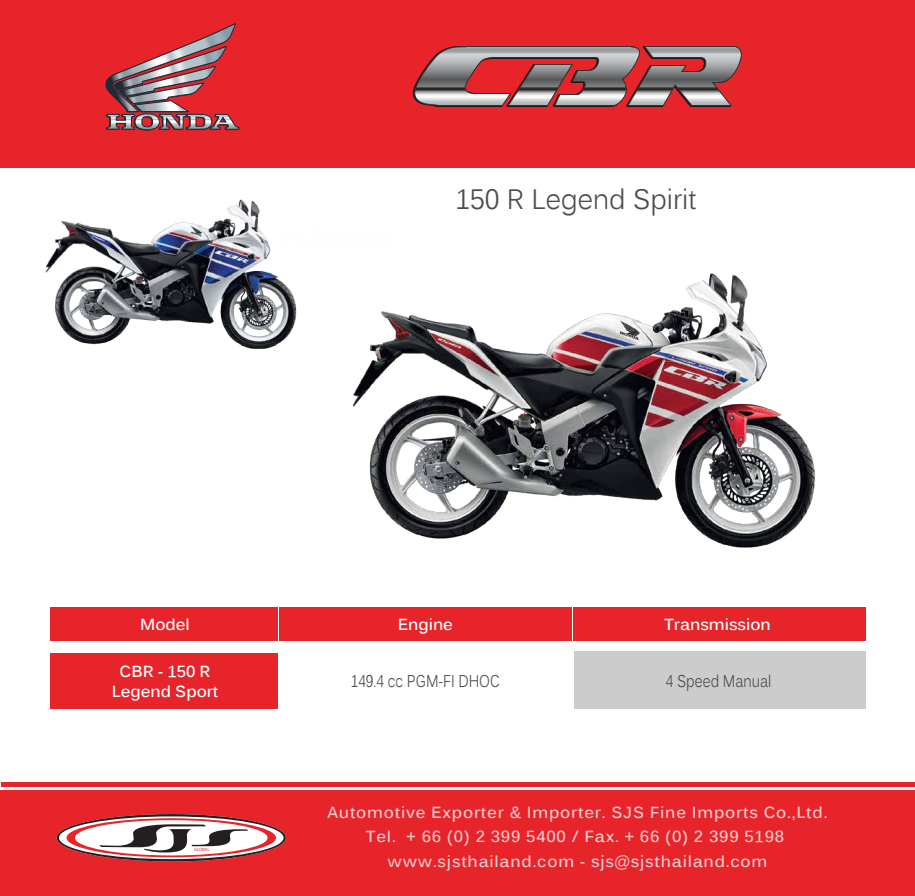
<style>
.page{position:relative;width:915px;height:896px;background:#fff}
.page>*{position:absolute;margin:0;border:0;box-sizing:border-box;transform-origin:0 0}
.t1{font:28px "Kalinga";color:#4d4d4d;scale:.94 1}
.t2{font:17px "Kalinga";color:#4d4d4d;scale:.8 1}
.t3{font:700 16px/24.4px "Kalinga";letter-spacing:.05em;color:#f2f2f2;text-align:center}
.t4{font:700 16px/19.2px "Kalinga";color:#fff;text-align:center}
.t5{font:4.6px "Myriad Pro";color:#e8242b}
</style>
<div class="page">
<img style="left:47px;top:199px;width:224px;height:150px">
<div style="left:574px;top:651px;width:292px;height:58px;background:#ccc"></div>
<div style="left:50px;top:607px;width:816px;height:34px;background:#e8242b"></div>
<div style="left:50px;top:653px;width:229px;height:56px;background:#e8242b"></div>
<hr style="left:278px;top:605px;width:1px;height:116px;background:#fff">
<hr style="left:572px;top:605px;width:1px;height:116px;background:#fff">
<div style="left:0;top:0;width:915px;height:168px;background:#e8242b"></div>
<div style="left:0;top:790px;width:915px;height:106px;background:#e8242b"></div>
<svg style="left:57px;top:814px;width:229px;height:48px"></svg>
<div style="left:1px;top:782px;width:914px;height:5px;background:#e8242b"></div>
<svg style="left:105px;top:23px;width:134px;height:108px"></svg>
<img style="left:270px;top:267px;width:545px;height:281px">
<img style="left:45px;top:264px;width:25px;height:85px">
<svg style="left:412px;top:46px;width:330px;height:61px"></svg>
<h1 class="t1" style="left:456px;top:181px;width:258px">150 R Legend Spirit</h1>
<p class="t4" style="left:140px;top:616px;width:51px">Model</p>
<p class="t4" style="left:398px;top:616px;width:57px">Engine</p>
<p class="t4" style="left:664px;top:616px;width:108px">Transmission</p>
<p class="t4" style="left:112px;top:664px;width:108px">CBR - 150 R<br>Legend Sport</p>
<p class="t2" style="left:351px;top:670px;width:188px">149.4 cc PGM-FI DHOC</p>
<p class="t2" style="left:666px;top:670px;width:133px">4 Speed Manual</p>
<p class="t5" style="left:194px;top:847px;width:17px">GLOBAL</p>
<p class="t3" style="left:327px;top:802px;width:502px">Automotive Exporter &amp; Importer. SJS Fine Imports Co.,Ltd.<br>Tel. + 66 (0) 2 399 5400 / Fax. + 66 (0) 2 399 5198 www.sjsthailand.com - sjs@sjsthailand.com</p>
</div>
